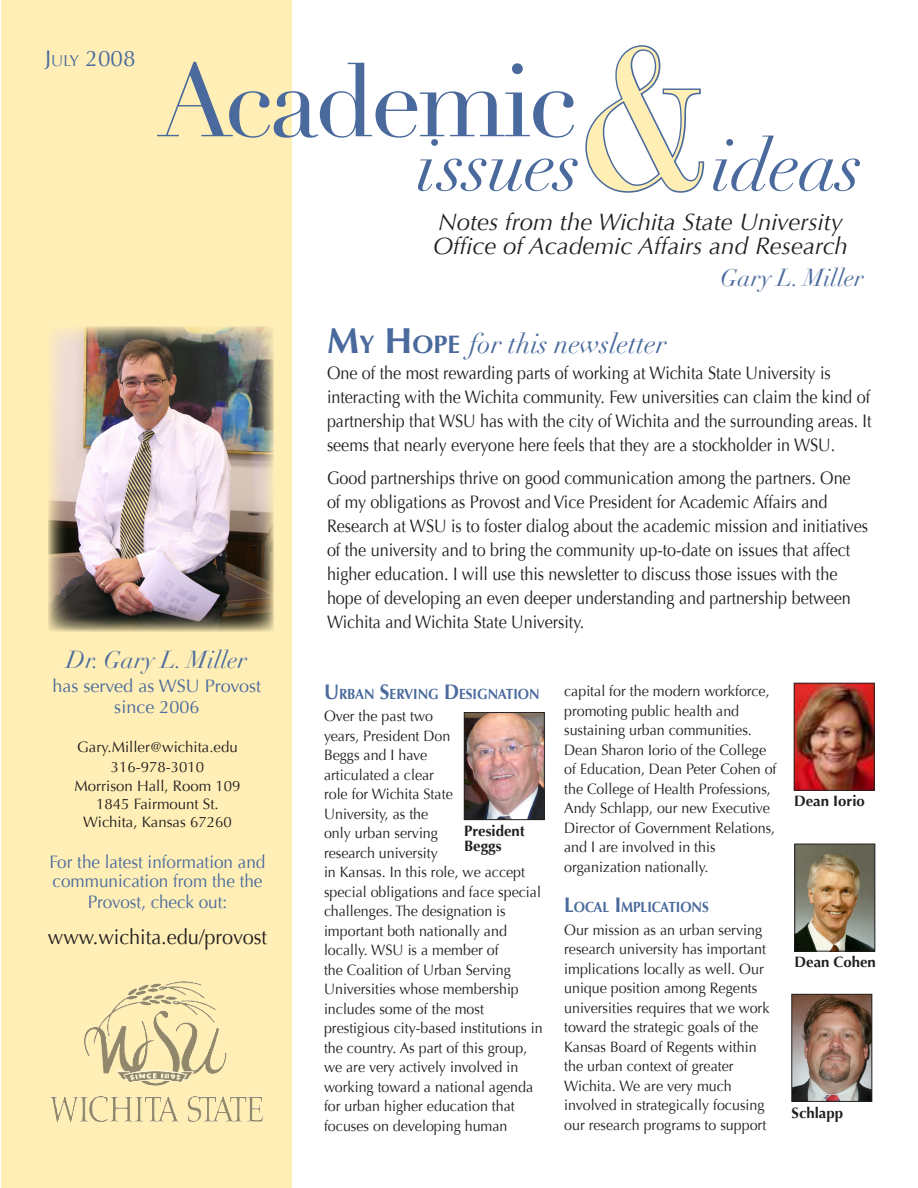
<style>
.page{position:relative;width:918px;height:1188px;background:#fff}
.page>*{position:absolute;margin:0;border:0;box-sizing:border-box;transform-origin:0 0}
.t1{font:195px "Didot";color:#ffefb5;scale:.95 1}
.t2{font:102px "Didot";letter-spacing:-.04em;color:#4a6a9d}
.t3{font:italic 72px "Didot";letter-spacing:-.01em;color:#4a6a9d}
.t4{font:italic 27px "Didot";color:#4a6a9d}
.t5{font:italic 24px "Optima";color:#231f20}
.t6{font:italic 24px "Didot";color:#4a6a9d}
.t7{font:22.5px "Optima";color:#4a6a9d}
.t8{font:21px "Optima";color:#231f20;scale:.95 1}
.t9{font:18px/24px "Optima";letter-spacing:-.005em;color:#231f20;scale:.9 1}
.t10{font:18px/20.2px "Optima";color:#4a6a9d;text-align:center;scale:.95 1}
.t11{font:18px "Optima";color:#4a6a9d}
.Note_Level_2{font:15px/19.5px "Optima";color:#231f20;scale:.95 1}
.Note_Level_2-2{font:15px "Optima";color:#231f20}
.t12{font:700 15px/15px "Optima";color:#231f20}
.t13{font:700 14.7px "Optima";color:#4a6a9d;scale:.92 1}
.s1{font-size:15.75px}
.s2{font-family:"Optima";font-weight:700;font-style:normal;font-size:36px}
.s3{font-family:"Optima";font-weight:700;font-style:normal;font-size:25.2px}
.s4{font-size:21px}
</style>
<div class="page">
<div style="left:1px;top:0;width:290px;height:1188px;background:#ffefb6"></div>
<img style="left:48px;top:326px;width:226px;height:306px">
<img style="left:128px;top:981px;width:77px;height:18px">
<svg style="left:585px;top:45px;width:120px;height:148px"></svg>
<img style="left:796px;top:685px;width:77px;height:104px">
<div style="left:794px;top:683px;width:81px;height:108px;border:1px solid #231f20"></div>
<img style="left:796px;top:846px;width:77px;height:104px">
<div style="left:794px;top:844px;width:81px;height:108px;border:1px solid #231f20"></div>
<img style="left:466px;top:714px;width:77px;height:104px">
<div style="left:464px;top:712px;width:81px;height:108px;border:1px solid #231f20"></div>
<img style="left:793px;top:996px;width:77px;height:104px">
<div style="left:791px;top:994px;width:81px;height:108px;border:1px solid #231f20"></div>
<p class="t7" style="left:45px;top:45px;width:92px">J<span class="s1">uly</span> 2008</p>
<p class="t1" style="left:573px;top:4px;width:153px">&amp;</p>
<p class="t2" style="left:157px;top:40px;width:422px">Academic</p>
<p class="t3" style="left:417px;top:121px;width:165px">issues</p>
<p class="t3" style="left:712px;top:121px;width:152px">ideas</p>
<p class="t5" style="left:438px;top:208px;width:406px">Notes from the Wichita State University</p>
<p class="t5" style="left:433px;top:232px;width:416px">Office of Academic Affairs and Research</p>
<p class="t4" style="left:327px;top:327px;width:341px"><span class="s2">M</span><span class="s3">Y</span> <span class="s2">H</span><span class="s3">OPE</span> for this newsletter</p>
<p class="t6" style="left:720px;top:263px;width:145px">Gary L. Miller</p>
<p class="t9" style="left:327px;top:361px;width:607px">One of the most rewarding parts of working at Wichita State University is interacting with the Wichita community. Few universities can claim the kind of partnership that WSU has with the city of Wichita and the surrounding areas. It seems that nearly everyone here feels that they are a stockholder in WSU.</p>
<p class="t9" style="left:327px;top:466px;width:603px">Good partnerships thrive on good communication among the partners. One of my obligations as Provost and Vice President for Academic Affairs and Research at WSU is to foster dialog about the academic mission and initiatives of the university and to bring the community up-to-date on issues that affect higher education. I will use this newsletter to discuss those issues with the hope of developing an even deeper understanding and partnership between Wichita and Wichita State University.</p>
<p class="t6" style="left:66px;top:645px;width:183px">Dr. Gary L. Miller</p>
<p class="t11" style="left:53px;top:676px;width:210px">has served as WSU Provost</p>
<p class="t11" style="left:114px;top:697px;width:87px">since 2006</p>
<p class="Note_Level_2-2" style="left:77px;top:739px;width:162px">Gary.Miller@wichita.edu</p>
<p class="Note_Level_2-2" style="left:111px;top:758px;width:95px">316-978-3010</p>
<p class="Note_Level_2-2" style="left:75px;top:778px;width:167px">Morrison Hall, Room 109</p>
<p class="Note_Level_2-2" style="left:96px;top:796px;width:124px">1845 Fairmount St.</p>
<p class="Note_Level_2-2" style="left:83px;top:814px;width:150px">Wichita, Kansas 67260</p>
<p class="t10" style="left:50px;top:852px;width:229px">For the latest information and communication from the the<br>Provost, check out:</p>
<p class="t8" style="left:48px;top:925px;width:232px">www.wichita.edu/provost</p>
<p class="t13" style="left:324px;top:685px;width:236px"><span class="s4">U</span>RBAN <span class="s4">S</span>ERVING <span class="s4">D</span>ESIGNATION</p>
<p class="Note_Level_2" style="left:324px;top:707px;width:232px">Over the past two<br>years, President Don<br>Beggs and I have<br>articulated a clear<br>role for Wichita State<br>University, as the<br>only urban serving<br>research university<br>in Kansas. In this role, we accept special obligations and face special challenges. The designation is important both nationally and locally. WSU is a member of<br>the Coalition of Urban Serving<br>Universities whose membership includes some of the most prestigious city-based institutions in the country. As part of this group, we are very actively involved in working toward a national agenda for urban higher education that focuses on developing human</p>
<p class="t12" style="left:464px;top:823px;width:62px">President<br>Beggs</p>
<p class="Note_Level_2" style="left:564px;top:682px;width:225px">capital for the modern workforce, promoting public health and sustaining urban communities.<br>Dean Sharon Iorio of the College of Education, Dean Peter Cohen of the College of Health Professions,<br>Andy Schlapp, our new Executive<br>Director of Government Relations, and I are involved in this organization nationally.</p>
<p class="t13" style="left:564px;top:899px;width:158px"><span class="s4">L</span>OCAL <span class="s4">I</span> MPLICATIONS</p>
<p class="Note_Level_2" style="left:564px;top:920px;width:218px">Our mission as an urban serving research university has important implications locally as well. Our unique position among Regents universities requires that we work toward the strategic goals of the<br>Kansas Board of Regents within the urban context of greater<br>Wichita. We are very much involved in strategically focusing our research programs to support</p>
<p class="t12" style="left:794px;top:794px;width:72px">Dean Iorio</p>
<p class="t12" style="left:795px;top:955px;width:83px">Dean Cohen</p>
<p class="t12" style="left:792px;top:1105px;width:53px">Schlapp</p>
</div>
